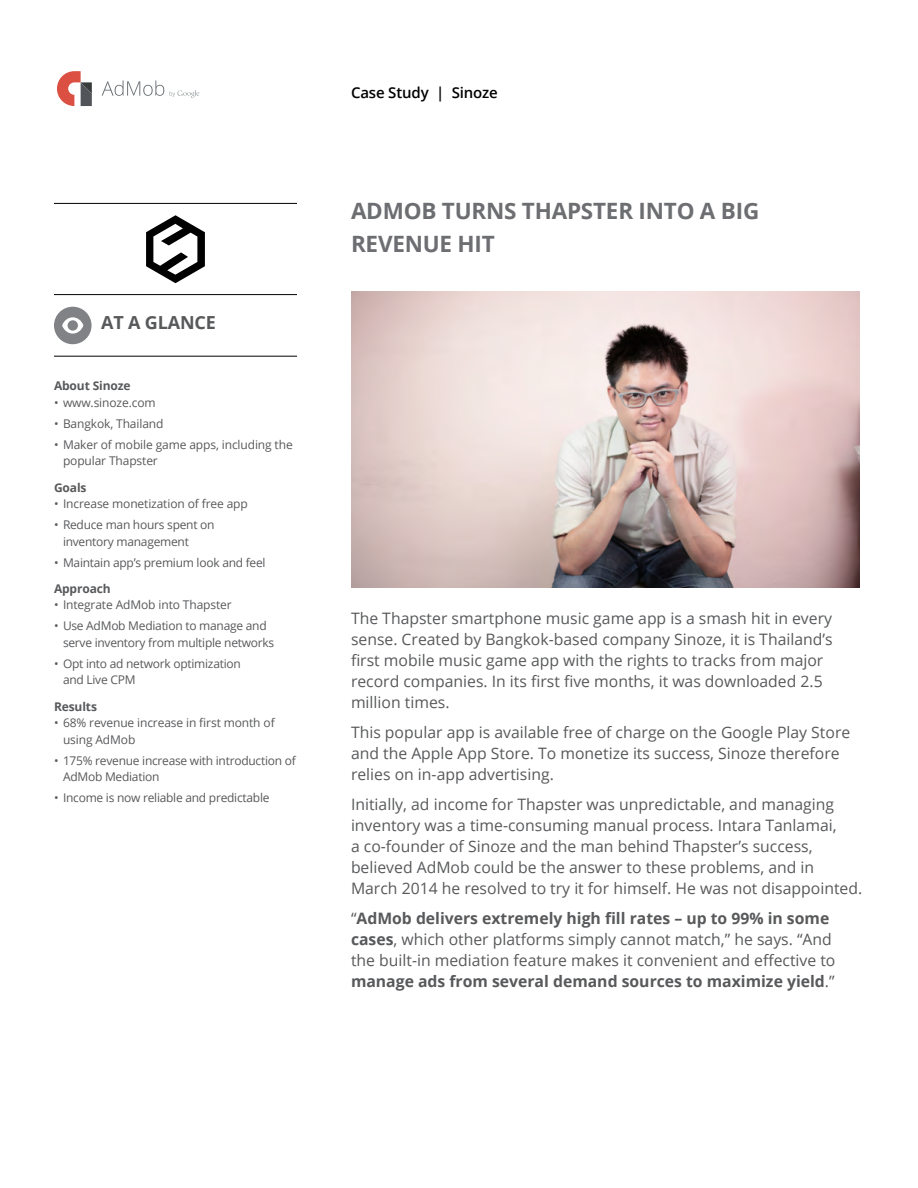
<style>
.page{position:relative;width:918px;height:1188px;background:#fff}
.page>*{position:absolute;margin:0;border:0;box-sizing:border-box;transform-origin:0 0}
.t1{font:700 22.5px/33px "Open Sans";letter-spacing:-.01em;color:#6d6e71}
.t2{font:700 18px "Open Sans";letter-spacing:-.01em;color:#58595b}
.t3{font:15.75px/21px "Open Sans";color:#58595b}
.t4{font:600 15px "Open Sans";letter-spacing:-.01em;color:#000}
.t5{font:12px/16.5px "Open Sans";letter-spacing:-.02em;color:#58595b}
.t6{font:700 12px "Open Sans";letter-spacing:-.01em;color:#58595b}
.s1{font-weight:700}
</style>
<div class="page">
<svg style="left:102px;top:80px;width:98px;height:18px"></svg>
<svg style="left:57px;top:71px;width:35px;height:35px"></svg>
<svg style="left:146px;top:215px;width:59px;height:68px"></svg>
<hr style="left:54px;top:203px;width:243px;height:1px;background:#000">
<hr style="left:54px;top:356px;width:243px;height:1px;background:#000">
<hr style="left:54px;top:294px;width:243px;height:1px;background:#000">
<div style="left:54px;top:307px;width:38px;height:37px;background:#808285;border-radius:50%"></div>
<svg style="left:62px;top:317px;width:21px;height:17px"></svg>
<div style="left:68px;top:320px;width:10px;height:11px;background:#808285;border-radius:50%"></div>
<img style="left:351px;top:292px;width:509px;height:296px">
<p class="t2" style="left:101px;top:309px;width:116px">At a glance</p>
<p class="t6" style="left:54px;top:377px;width:78px">About Sinoze</p>
<p class="t5" style="left:54px;top:394px;width:103px">• www.sinoze.com</p>
<p class="t5" style="left:54px;top:415px;width:111px">• Bangkok, Thailand</p>
<p class="t5" style="left:63px;top:436px;width:231px;text-indent:-9px">• Maker of mobile game apps, including the popular Thapster</p>
<p class="t6" style="left:54px;top:479px;width:34px">Goals</p>
<p class="t5" style="left:54px;top:495px;width:195px">• Increase monetization of free app</p>
<p class="t5" style="left:63px;top:516px;width:153px;text-indent:-9px">• Reduce man hours spent on inventory management</p>
<p class="t5" style="left:54px;top:554px;width:213px">• Maintain app’s premium look and feel</p>
<p class="t6" style="left:54px;top:580px;width:58px">Approach</p>
<p class="t5" style="left:54px;top:596px;width:179px">• Integrate AdMob into Thapster</p>
<p class="t5" style="left:63px;top:617px;width:213px;text-indent:-9px">• Use AdMob Mediation to manage and serve inventory from multiple networks</p>
<p class="t5" style="left:63px;top:655px;width:179px;text-indent:-9px">• Opt into ad network optimization and Live CPM</p>
<p class="t6" style="left:54px;top:698px;width:44px">Results</p>
<p class="t5" style="left:63px;top:714px;width:213px;text-indent:-9px">• 68% revenue increase in first month of using AdMob</p>
<p class="t5" style="left:63px;top:752px;width:234px;text-indent:-9px">• 175% revenue increase with introduction of<br>AdMob Mediation</p>
<p class="t5" style="left:54px;top:789px;width:217px">• Income is now reliable and predictable</p>
<p class="t4" style="left:351px;top:82px;width:148px">Case Study | Sinoze</p>
<h1 class="t1" style="left:351px;top:194px;width:410px">AdMob turns Thapster into a big revenue hit</h1>
<p class="t3" style="left:351px;top:608px;width:483px">The Thapster smartphone music game app is a smash hit in every sense. Created by Bangkok-based company Sinoze, it is Thailand’s first mobile music game app with the rights to tracks from major record companies. In its first five months, it was downloaded 2.5 million times.</p>
<p class="t3" style="left:351px;top:722px;width:501px">This popular app is available free of charge on the Google Play Store and the Apple App Store. To monetize its success, Sinoze therefore relies on in-app advertising.</p>
<p class="t3" style="left:351px;top:794px;width:513px">Initially, ad income for Thapster was unpredictable, and managing inventory was a time-consuming manual process. Intara Tanlamai,<br>a co-founder of Sinoze and the man behind Thapster’s success, believed AdMob could be the answer to these problems, and in March 2014 he resolved to try it for himself. He was not disappointed.</p>
<p class="t3" style="left:351px;top:908px;width:486px">“<span class="s1">AdMob delivers extremely high fill rates – up to 99% in some cases</span>, which other platforms simply cannot match,” he says. “And the built-in mediation feature makes it convenient and effective to <span class="s1">manage ads from several demand sources to maximize yield</span>.”</p>
</div>
